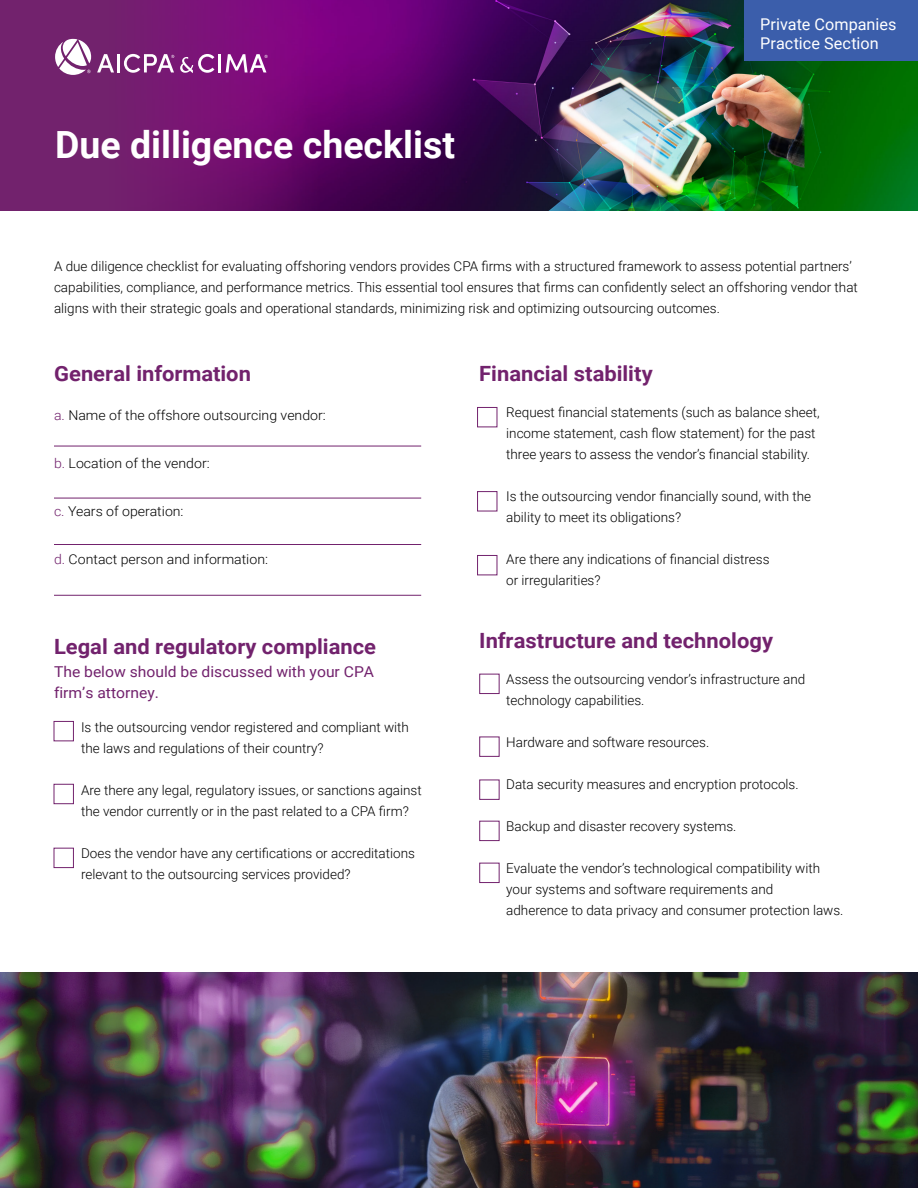
<style>
.page{position:relative;width:918px;height:1188px;background:#fff}
.page>*{position:absolute;margin:0;border:0;box-sizing:border-box;transform-origin:0 0}
.t1{font:700 37.5px "Roboto";color:#fff}
.t2{font:700 21px "Roboto";color:#72226d;scale:1.05 1}
.t3{font:16.2px/18.9px "Roboto";letter-spacing:.005em;color:#fff}
.t4{font:15px/21px "Roboto";color:#72226d;scale:1.05 1}
.t5{font:300 13.5px/21px "Roboto";color:#000}
.t6{font:300 13.5px "Roboto";color:#000;scale:1.05 1}
.s1{color:#72226d}
</style>
<div class="page">
<img style="left:340px;top:0;width:578px;height:211px">
<svg style="left:0;top:0;width:340px;height:211px;background:#731570"></svg>
<svg style="left:97px;top:54px;width:17px;height:18px"></svg>
<hr style="left:117px;top:54px;width:3px;height:18px;background:#fff">
<svg style="left:180px;top:54px;width:34px;height:19px"></svg>
<hr style="left:218px;top:54px;width:3px;height:18px;background:#fff">
<svg style="left:55px;top:39px;width:36px;height:36px"></svg>
<svg style="left:124px;top:54px;width:50px;height:19px"></svg>
<svg style="left:226px;top:54px;width:42px;height:18px"></svg>
<div style="left:744px;top:0;width:174px;height:61px;background:#3b5eab"></div>
<div style="left:54px;top:721px;width:20px;height:20px;background:#fff;border:1px solid #72226d"></div>
<div style="left:477px;top:407px;width:20px;height:20px;background:#fff;border:1px solid #72226d"></div>
<div style="left:54px;top:784px;width:20px;height:20px;background:#fff;border:1px solid #72226d"></div>
<div style="left:477px;top:491px;width:20px;height:20px;background:#fff;border:1px solid #72226d"></div>
<div style="left:54px;top:848px;width:20px;height:20px;background:#fff;border:1px solid #72226d"></div>
<div style="left:477px;top:555px;width:20px;height:20px;background:#fff;border:1px solid #72226d"></div>
<hr style="left:54px;top:446px;width:367px;height:1px;background:#72226d">
<hr style="left:54px;top:498px;width:367px;height:1px;background:#72226d">
<hr style="left:54px;top:544px;width:367px;height:1px;background:#72226d">
<hr style="left:54px;top:595px;width:367px;height:1px;background:#72226d">
<img style="left:0;top:972px;width:918px;height:216px">
<h1 class="t1" style="left:55px;top:118px;width:401px">Due dilligence checklist</h1>
<p class="t3" style="left:760px;top:15px;width:138px">Private Companies<br>Practice Section</p>
<p class="t5" style="left:54px;top:256px;width:805px">A due diligence checklist for evaluating offshoring vendors provides CPA firms with a structured framework to assess potential partners’ capabilities, compliance, and performance metrics. This essential tool ensures that firms can confidently select an offshoring vendor that aligns with their strategic goals and operational standards, minimizing risk and optimizing outsourcing outcomes.</p>
<h2 class="t2" style="left:54px;top:359px;width:189px">General information</h2>
<p class="t6" style="left:54px;top:406px;width:260px"><span class="s1">a.</span> Name of the offshore outsourcing vendor:</p>
<p class="t6" style="left:54px;top:454px;width:150px"><span class="s1">b.</span> Location of the vendor:</p>
<p class="t6" style="left:54px;top:502px;width:125px"><span class="s1">c.</span> Years of operation:</p>
<p class="t6" style="left:54px;top:550px;width:205px"><span class="s1">d.</span> Contact person and information:</p>
<h2 class="t2" style="left:54px;top:632px;width:308px">Legal and regulatory compliance</h2>
<p class="t4" style="left:54px;top:661px;width:306px">The below should be discussed with your CPA firm’s attorney.</p>
<p class="t5" style="left:81px;top:716px;width:329px">Is the outsourcing vendor registered and compliant with the laws and regulations of their country?</p>
<p class="t5" style="left:81px;top:779px;width:342px">Are there any legal, regulatory issues, or sanctions against the vendor currently or in the past related to a CPA firm?</p>
<p class="t5" style="left:81px;top:842px;width:335px">Does the vendor have any certifications or accreditations relevant to the outsourcing services provided?</p>
<h2 class="t2" style="left:479px;top:359px;width:167px">Financial stability</h2>
<p class="t5" style="left:506px;top:401px;width:315px">Request financial statements (such as balance sheet, income statement, cash flow statement) for the past three years to assess the vendor’s financial stability.</p>
<p class="t5" style="left:506px;top:485px;width:306px">Is the outsourcing vendor financially sound, with the ability to meet its obligations?</p>
<p class="t5" style="left:506px;top:548px;width:265px">Are there any indications of financial distress or irregularities?</p>
<h2 class="t2" style="left:479px;top:626px;width:281px">Infrastructure and technology</h2>
<p class="t5" style="left:506px;top:668px;width:301px">Assess the outsourcing vendor’s infrastructure and technology capabilities.</p>
<p class="t5" style="left:506px;top:731px;width:205px">Hardware and software resources.</p>
<p class="t5" style="left:506px;top:773px;width:294px">Data security measures and encryption protocols.</p>
<p class="t5" style="left:506px;top:815px;width:232px">Backup and disaster recovery systems.</p>
<p class="t5" style="left:506px;top:857px;width:339px">Evaluate the vendor’s technological compatibility with your systems and software requirements and<br>adherence to data privacy and consumer protection laws.</p>
</div>
